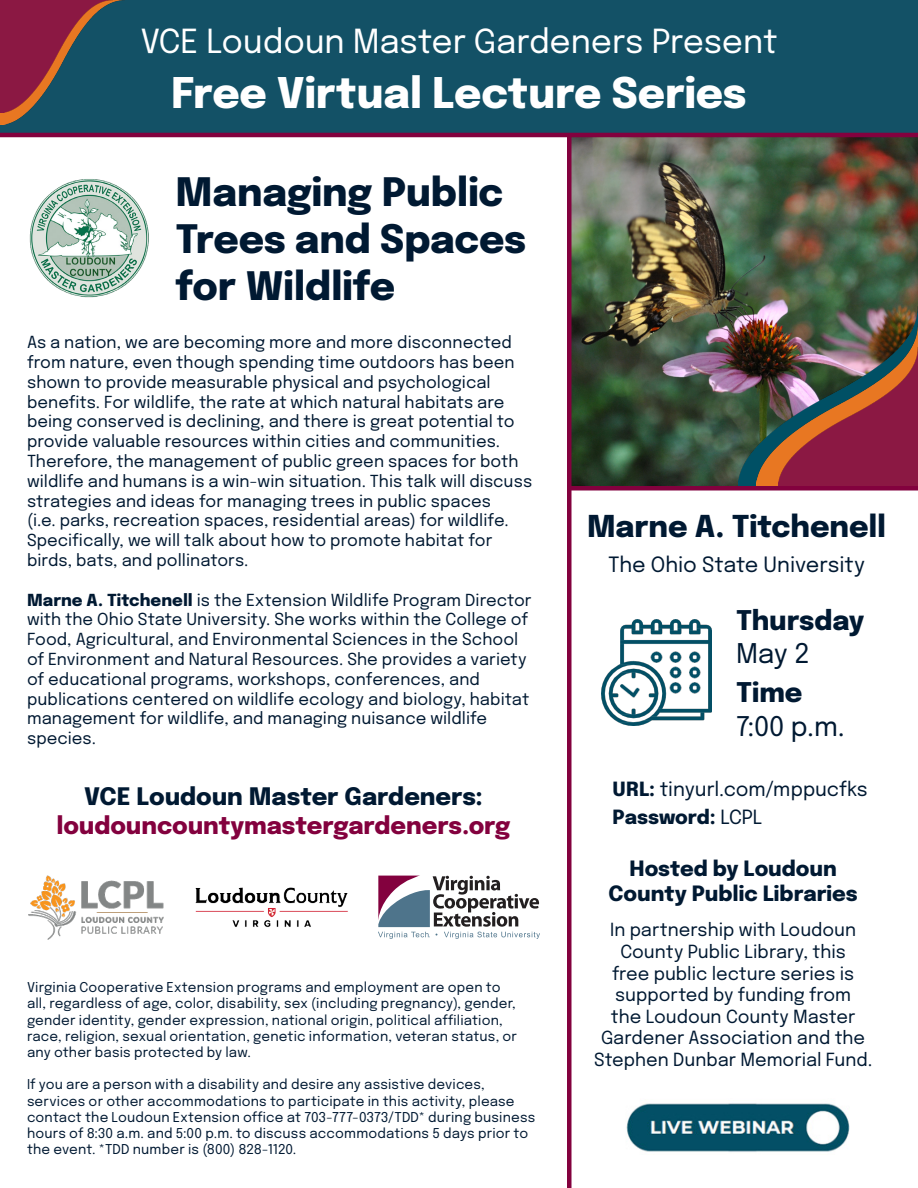
<style>
.page{position:relative;width:918px;height:1188px;background:#fff}
.page>*{position:absolute;margin:0;border:0;box-sizing:border-box;transform-origin:0 0}
.t1{font:800 42px "Epilogue";letter-spacing:-.005em;color:#fff}
.t2{font:800 39px "Epilogue";letter-spacing:-.005em;color:#001932}
.t3{font:33px "Epilogue";letter-spacing:-.005em;color:#fff}
.t4{font:800 30px "Epilogue";letter-spacing:-.005em;color:#001932}
.t5{font:800 27px "Epilogue";letter-spacing:-.005em;color:#001932}
.t6{font:27px "Epilogue";color:#001932}
.t7{font:800 24px "Epilogue";letter-spacing:-.005em;color:#83013e}
.t8{font:800 24px "Epilogue";color:#001932}
.t9{font:800 21px/25.2px "Epilogue";color:#001932;text-align:center}
.t10{font:21px "Epilogue";color:#001932}
.t11{font:19.5px "Epilogue";color:#001932}
.t12{font:800 19.5px "Epilogue";letter-spacing:-.005em;color:#001932}
.t13{font:18px/21.6px "Epilogue";color:#001932;text-align:center}
.t14{font:16.5px/19.8px "Epilogue";color:#001932}
.t15{font:13.5px/16.2px "Epilogue";letter-spacing:.01em;color:#001932}
.s1{font-weight:800}
.s2{font-weight:400}
</style>
<div class="page">
<div style="left:0;top:0;width:918px;height:133px;background:#135166"></div>
<img style="left:572px;top:137px;width:346px;height:349px">
<svg style="left:378px;top:876px;width:162px;height:63px"></svg>
<img style="left:738px;top:306px;width:180px;height:180px">
<img style="left:756px;top:325px;width:162px;height:161px">
<img style="left:779px;top:348px;width:139px;height:138px">
<hr style="left:0;top:133px;width:918px;height:4px;background:#83013e">
<div style="left:567px;top:134px;width:5px;height:1054px;background:#83013e"></div>
<hr style="left:569px;top:486px;width:349px;height:4px;background:#83013e">
<img style="left:195px;top:887px;width:153px;height:40px">
<img style="left:28px;top:876px;width:136px;height:64px">
<img style="left:29px;top:179px;width:120px;height:119px">
<img style="left:602px;top:620px;width:109px;height:105px">
<img style="left:626px;top:1103px;width:224px;height:49px">
<img style="left:0;top:0;width:124px;height:124px">
<img style="left:0;top:0;width:112px;height:112px">
<p class="t3" style="left:140px;top:18px;width:639px">VCE Loudoun Master Gardeners Present</p>
<p class="t1" style="left:171px;top:63px;width:577px">Free Virtual Lecture Series</p>
<p class="t2" style="left:176px;top:165px;width:329px">Managing Public</p>
<p class="t2" style="left:176px;top:212px;width:352px">Trees and Spaces</p>
<p class="t2" style="left:176px;top:258px;width:221px">for Wildlife</p>
<p class="t14" style="left:27px;top:331px;width:507px">As a nation, we are becoming more and more disconnected from nature, even though spending time outdoors has been shown to provide measurable physical and psychological benefits. For wildlife, the rate at which natural habitats are being conserved is declining, and there is great potential to provide valuable resources within cities and communities.<br>Therefore, the management of public green spaces for both wildlife and humans is a win-win situation. This talk will discuss strategies and ideas for managing trees in public spaces<br>(i.e. parks, recreation spaces, residential areas) for wildlife.<br>Specifically, we will talk about how to promote habitat for birds, bats, and pollinators.</p>
<p class="t14" style="left:27px;top:589px;width:506px"><span class="s1">Marne A. Titchenell</span> is the Extension Wildlife Program Director with the Ohio State University. She works within the College of Food, Agricultural, and Environmental Sciences in the School of Environment and Natural Resources. She provides a variety of educational programs, workshops, conferences, and publications centered on wildlife ecology and biology, habitat management for wildlife, and managing nuisance wildlife species.</p>
<p class="t8" style="left:84px;top:779px;width:400px">VCE Loudoun Master Gardeners:</p>
<p class="t7" style="left:56px;top:808px;width:456px">loudouncountymastergardeners.org</p>
<p class="t15" style="left:27px;top:979px;width:492px">Virginia Cooperative Extension programs and employment are open to all, regardless of age, color, disability, sex (including pregnancy), gender, gender identity, gender expression, national origin, political affiliation, race, religion, sexual orientation, genetic information, veteran status, or any other basis protected by law.</p>
<p class="t15" style="left:27px;top:1076px;width:510px">If you are a person with a disability and desire any assistive devices, services or other accommodations to participate in this activity, please contact the Loudoun Extension office at 703-777-0373/TDD* during business hours of 8:30 a.m. and 5:00 p.m. to discuss accommodations 5 days prior to the event. *TDD number is (800) 828-1120.</p>
<p class="t4" style="left:587px;top:505px;width:300px">Marne A. Titchenell</p>
<p class="t10" style="left:608px;top:549px;width:259px">The Ohio State University</p>
<p class="t5" style="left:736px;top:602px;width:130px">Thursday</p>
<p class="t6" style="left:736px;top:634px;width:75px">May 2</p>
<p class="t5" style="left:736px;top:673px;width:68px">Time</p>
<p class="t6" style="left:736px;top:707px;width:110px">7:00 p.m.</p>
<p class="t11" style="left:613px;top:775px;width:257px"><span class="s1">URL:</span> tinyurl.com/mppucfks</p>
<p class="t12" style="left:613px;top:804px;width:151px">Password: <span class="s2">LCPL</span></p>
<p class="t9" style="left:609px;top:855px;width:251px">Hosted by Loudoun<br>County Public Libraries</p>
<p class="t13" style="left:594px;top:918px;width:280px">In partnership with Loudoun<br>County Public Library, this<br>free public lecture series is supported by funding from<br>the Loudoun County Master<br>Gardener Association and the<br>Stephen Dunbar Memorial Fund.</p>
</div>
